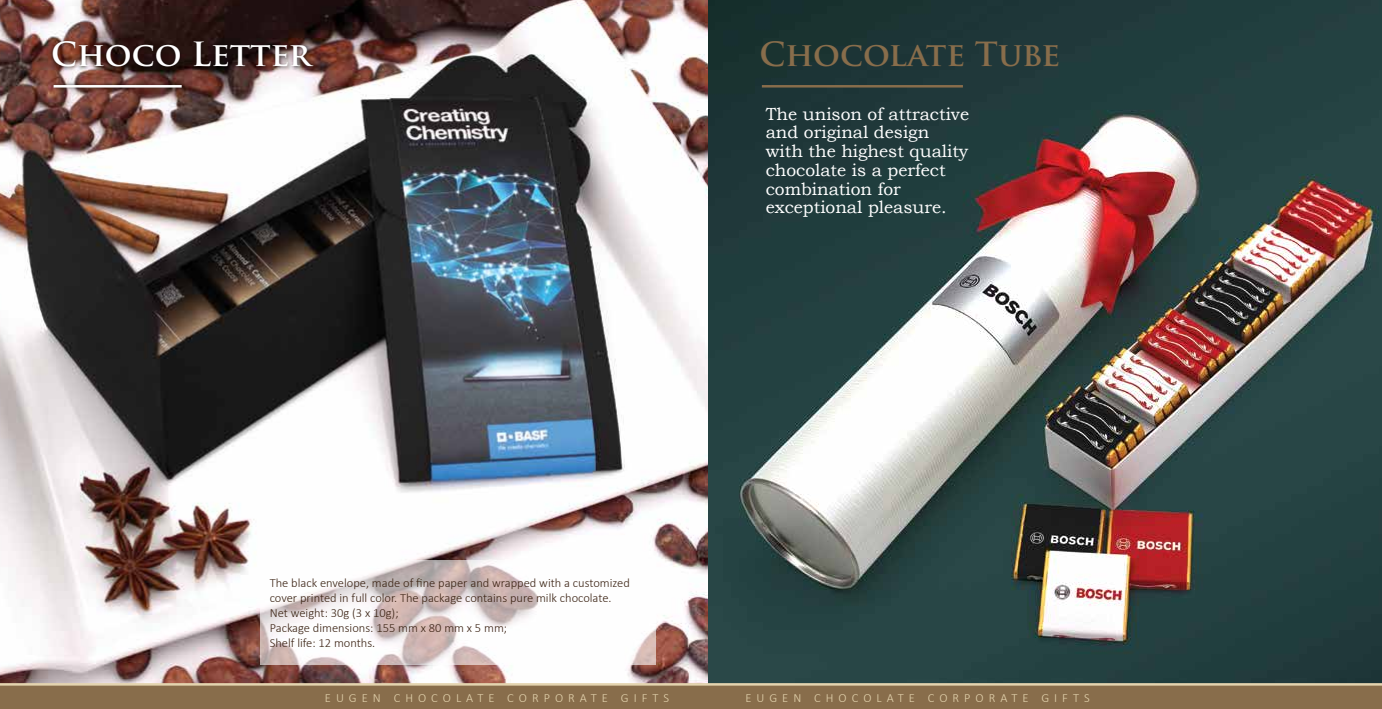
<style>
.page{position:relative;width:1382px;height:709px;background:#fff}
.page>*{position:absolute;margin:0;border:0;box-sizing:border-box;transform-origin:0 0}
.t1{font:700 32.5px "Trajan Pro";color:#886d4b}
.t2{font:700 32.5px "Trajan Pro";color:#fff}
.t3{font:17.5px/18.8px "Bookman Old Style";color:#fff}
.t4{font:300 12.5px/15px "Calibri";color:#3c2415}
.t5{font:300 12.5px "Calibri";letter-spacing:.4em;color:#e4d4af}
</style>
<div class="page">
<img style="left:0;top:0;width:709px;height:683px">
<svg style="left:260px;top:560px;width:395px;height:105px"></svg>
<img style="left:46px;top:32px;width:273px;height:49px">
<img style="left:48px;top:80px;width:139px;height:13px">
<hr style="left:54px;top:85px;width:128px;height:3px;background:#fff">
<img style="left:709px;top:0;width:673px;height:683px">
<div style="left:0;top:684px;width:1382px;height:25px;background:#886d4b"></div>
<hr style="left:0;top:683px;width:1382px;height:2px;background:#e4d4af">
<hr style="left:762px;top:85px;width:201px;height:3px;background:#886d4b">
<h1 class="t2" style="left:51px;top:34px;width:262px">Choco Letter</h1>
<h1 class="t1" style="left:759px;top:34px;width:302px">Chocolate Tube</h1>
<h2 class="t3" style="left:766px;top:104px;width:205px">The unison of attractive and original design with the highest quality chocolate is a perfect combination for exceptional pleasure.</h2>
<p class="t4" style="left:270px;top:575px;width:362px">The black envelope, made of fine paper and wrapped with a customized cover printed in full color. The package contains pure milk chocolate.<br>Net weight: 30g (3 x 10g);<br>Package dimensions: 155 mm x 80 mm x 5 mm;<br>Shelf life: 12 months.</p>
<p class="t5" style="left:325px;top:689px;width:346px">EUGEN CHOCOLATE CORPORATE GIFTS</p>
<p class="t5" style="left:745px;top:689px;width:346px">EUGEN CHOCOLATE CORPORATE GIFTS</p>
</div>
